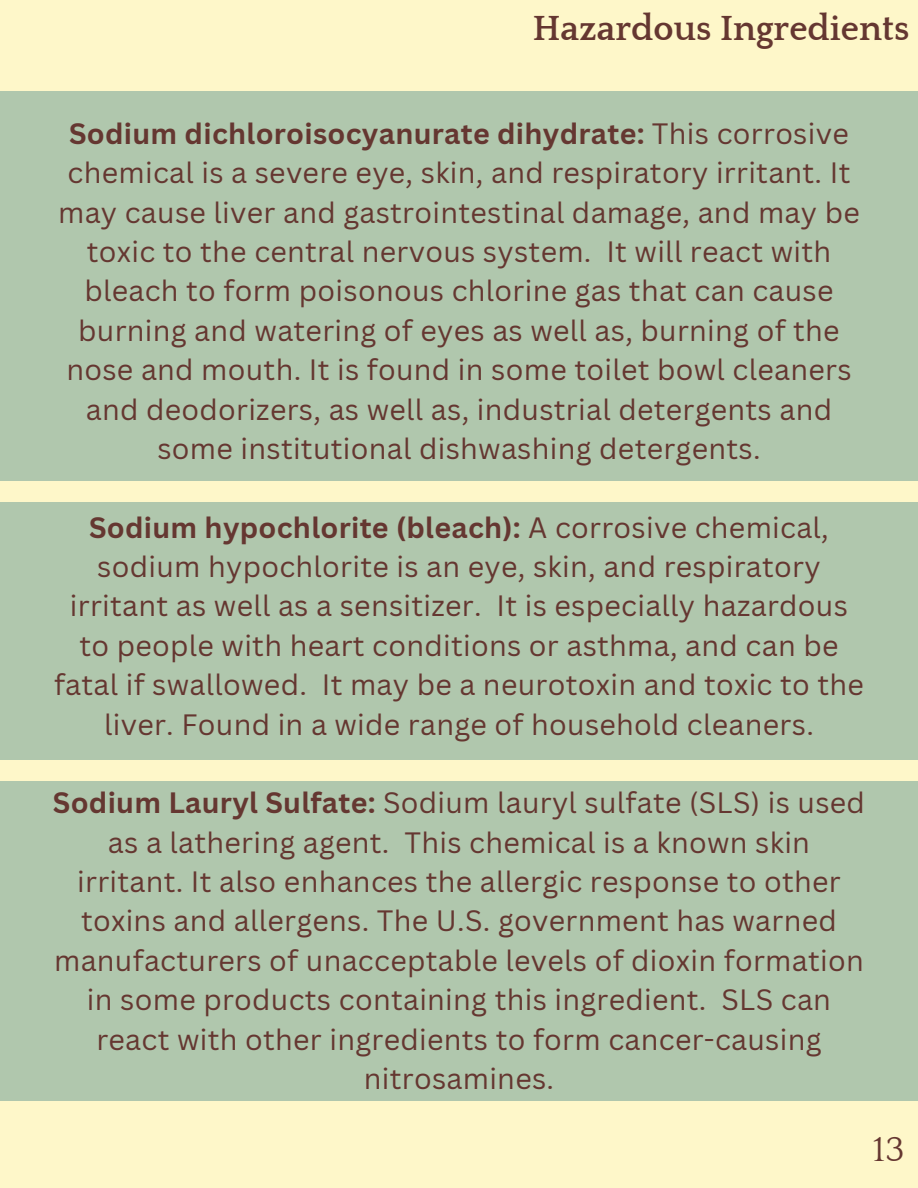
<style>
.page{position:relative;width:918px;height:1188px;background:#fef7c9}
.page>*{position:absolute;margin:0;border:0;box-sizing:border-box;transform-origin:0 0}
.t1{font:700 35.85px "Quattrocento";color:#653731}
.t2{font:35.85px "Quattrocento";color:#653731}
.t3{font:28.65px/39.3px "Canva Sans";letter-spacing:.01em;color:#653731;text-align:center}
.s1{font-weight:700}
</style>
<div class="page">
<div style="left:0;top:92px;width:918px;height:389px;background:#b0c7ad"></div>
<div style="left:0;top:503px;width:918px;height:257px;background:#b0c7ad"></div>
<div style="left:0;top:781px;width:918px;height:320px;background:#b0c7ad"></div>
<p class="t1" style="left:533px;top:9px;width:378px">Hazardous Ingredients</p>
<p class="t3" style="left:58px;top:113px;width:803px"><span class="s1">Sodium dichloroisocyanurate dihydrate:</span> This corrosive chemical is a severe eye, skin, and respiratory irritant. It may cause liver and gastrointestinal damage, and may be toxic to the central nervous system. It will react with bleach to form poisonous chlorine gas that can cause burning and watering of eyes as well as, burning of the nose and mouth. It is found in some toilet bowl cleaners and deodorizers, as well as, industrial detergents and some institutional dishwashing detergents.</p>
<p class="t3" style="left:54px;top:507px;width:811px"><span class="s1">Sodium hypochlorite (bleach):</span> A corrosive chemical, sodium hypochlorite is an eye, skin, and respiratory irritant as well as a sensitizer. It is especially hazardous to people with heart conditions or asthma, and can be fatal if swallowed. It may be a neurotoxin and toxic to the liver. Found in a wide range of household cleaners.</p>
<p class="t3" style="left:53px;top:783px;width:814px"><span class="s1">Sodium Lauryl Sulfate:</span> Sodium lauryl sulfate (SLS) is used as a lathering agent. This chemical is a known skin irritant. It also enhances the allergic response to other toxins and allergens. The U.S. government has warned manufacturers of unacceptable levels of dioxin formation in some products containing this ingredient. SLS can react with other ingredients to form cancer-causing nitrosamines.</p>
<p class="t2" style="left:873px;top:1131px;width:34px">13</p>
</div>
